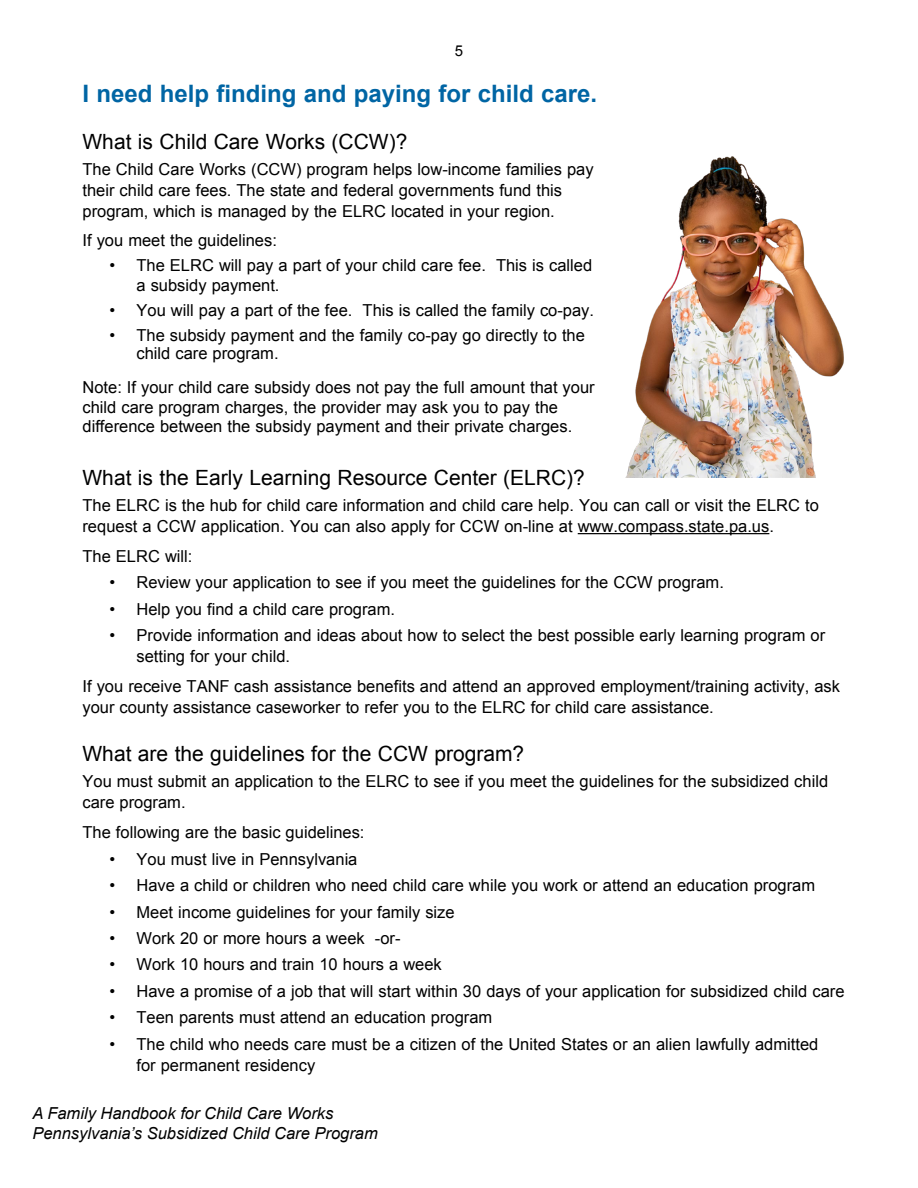
<style>
.page{position:relative;width:918px;height:1188px;background:#fff}
.page>*{position:absolute;margin:0;border:0;box-sizing:border-box;transform-origin:0 0}
.t1{font:700 24px "Arial";color:#0065a4}
.What_Is{font:21px "Arial";color:#000}
.paragraphsleftindent{font:16.5px/21px "Arial";color:#000}
.t2{font:italic 16.5px "Arial";color:#000}
.t3{font:15px "Arial";color:#000}
</style>
<div class="page">
<hr style="left:578px;top:533px;width:191px;height:1px;background:#000">
<img style="left:626px;top:156px;width:218px;height:321px">
<p class="t3" style="left:455px;top:41px;width:10px">5</p>
<p class="t1" style="left:82px;top:77px;width:516px">I need help finding and paying for child care.</p>
<p class="What_Is" style="left:82px;top:128px;width:326px">What is Child Care Works (CCW)?</p>
<p class="paragraphsleftindent" style="left:82px;top:159px;width:513px">The Child Care Works (CCW) program helps low-income families pay their child care fees. The state and federal governments fund this program, which is managed by the ELRC located in your region.</p>
<p class="paragraphsleftindent" style="left:82px;top:230px;width:196px">If you meet the guidelines:</p>
<p class="paragraphsleftindent" style="left:136px;top:256px;width:457px;line-height:19.8px;text-indent:-27px">• The ELRC will pay a part of your child care fee. This is called a subsidy payment.</p>
<p class="paragraphsleftindent" style="left:109px;top:300px;width:486px">• You will pay a part of the fee. This is called the family co-pay.</p>
<p class="paragraphsleftindent" style="left:109px;top:325px;width:477px">• The subsidy payment and the family co-pay go directly to the</p>
<p class="paragraphsleftindent" style="left:137px;top:343px;width:144px">child care program.</p>
<p class="paragraphsleftindent" style="left:82px;top:377px;width:514px;line-height:19.8px">Note: If your child care subsidy does not pay the full amount that your child care program charges, the provider may ask you to pay the difference between the subsidy payment and their private charges.</p>
<p class="What_Is" style="left:82px;top:463px;width:504px">What is the Early Learning Resource Center (ELRC)?</p>
<p class="paragraphsleftindent" style="left:82px;top:495px;width:738px">The ELRC is the hub for child care information and child care help. You can call or visit the ELRC to request a CCW application. You can also apply for CCW on-line at www.compass.state.pa.us.</p>
<p class="paragraphsleftindent" style="left:82px;top:546px;width:112px">The ELRC will:</p>
<p class="paragraphsleftindent" style="left:109px;top:572px;width:616px">• Review your application to see if you meet the guidelines for the CCW program.</p>
<p class="paragraphsleftindent" style="left:109px;top:599px;width:287px">• Help you find a child care program.</p>
<p class="paragraphsleftindent" style="left:137px;top:625px;width:690px;text-indent:-27px">• Provide information and ideas about how to select the best possible early learning program or setting for your child.</p>
<p class="paragraphsleftindent" style="left:82px;top:676px;width:759px">If you receive TANF cash assistance benefits and attend an approved employment/training activity, ask your county assistance caseworker to refer you to the ELRC for child care assistance.</p>
<p class="What_Is" style="left:82px;top:740px;width:443px">What are the guidelines for the CCW program?</p>
<p class="paragraphsleftindent" style="left:82px;top:771px;width:747px">You must submit an application to the ELRC to see if you meet the guidelines for the subsidized child care program.</p>
<p class="paragraphsleftindent" style="left:82px;top:822px;width:284px">The following are the basic guidelines:</p>
<p class="paragraphsleftindent" style="left:109px;top:849px;width:250px">• You must live in Pennsylvania</p>
<p class="paragraphsleftindent" style="left:109px;top:875px;width:707px">• Have a child or children who need child care while you work or attend an education program</p>
<p class="paragraphsleftindent" style="left:109px;top:901px;width:347px">• Meet income guidelines for your family size</p>
<p class="paragraphsleftindent" style="left:109px;top:928px;width:293px">• Work 20 or more hours a week -or-</p>
<p class="paragraphsleftindent" style="left:109px;top:954px;width:334px">• Work 10 hours and train 10 hours a week</p>
<p class="paragraphsleftindent" style="left:109px;top:981px;width:737px">• Have a promise of a job that will start within 30 days of your application for subsidized child care</p>
<p class="paragraphsleftindent" style="left:109px;top:1007px;width:384px">• Teen parents must attend an education program</p>
<p class="paragraphsleftindent" style="left:137px;top:1033px;width:683px;text-indent:-27px">• The child who needs care must be a citizen of the United States or an alien lawfully admitted for permanent residency</p>
<p class="t2" style="left:32px;top:1103px;width:303px">A Family Handbook for Child Care Works</p>
<p class="t2" style="left:32px;top:1122px;width:347px">Pennsylvania’s Subsidized Child Care Program</p>
</div>
